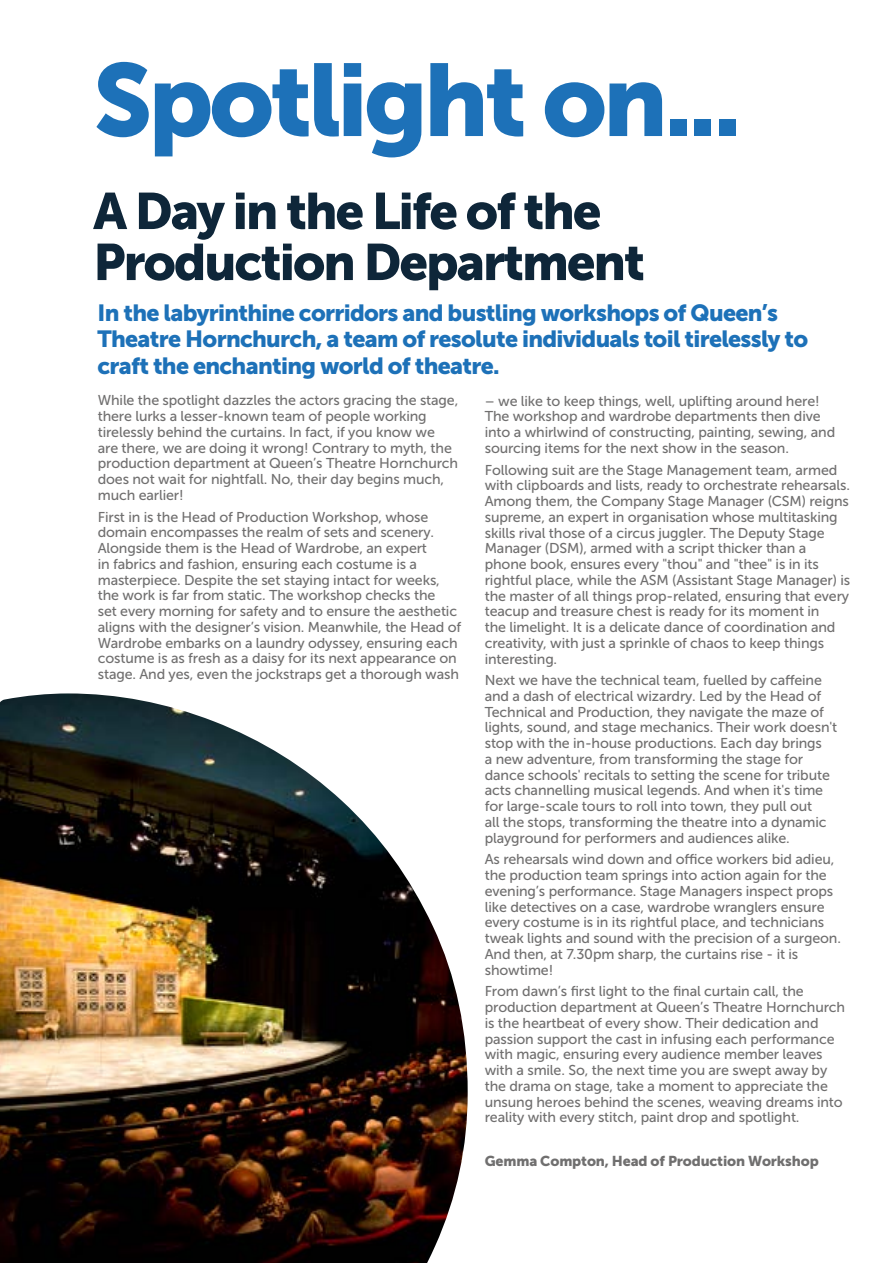
<style>
.page{position:relative;width:893px;height:1263px;background:#fff}
.page>*{position:absolute;margin:0;border:0;box-sizing:border-box;transform-origin:0 0}
.t1{font:102px "Museo Sans 900";letter-spacing:-.04em;color:#1d71b8}
.t2{font:51px/51px "Museo Sans 900";letter-spacing:-.04em;color:#0e2639}
.t3{font:23.25px/26.2px "Museo Sans 900";letter-spacing:-.03em;color:#1d71b8}
.t4{font:14.25px/15.8px "Museo Sans 500";letter-spacing:-.01em;color:#706f6f}
.t5{font:14.25px "Museo Sans 900";letter-spacing:-.01em;color:#706f6f}
</style>
<div class="page">
<img style="left:0;top:693px;width:468px;height:570px">
<h1 class="t1" style="left:93px;top:42px;width:650px">Spotlight on...</h1>
<h2 class="t2" style="left:93px;top:185px;width:553px">A Day in the Life of the<br>Production Department</h2>
<h3 class="t3" style="left:98px;top:300px;width:712px">In the labyrinthine corridors and bustling workshops of Queen’s<br>Theatre Hornchurch, a team of resolute individuals toil tirelessly to craft the enchanting world of theatre.</h3>
<p class="t4" style="left:485px;top:393px;width:352px">– we like to keep things, well, uplifting around here!<br>The workshop and wardrobe departments then dive into a whirlwind of constructing, painting, sewing, and sourcing items for the next show in the season.</p>
<p class="t4" style="left:485px;top:462px;width:367px">Following suit are the Stage Management team, armed with clipboards and lists, ready to orchestrate rehearsals.<br>Among them, the Company Stage Manager (CSM) reigns supreme, an expert in organisation whose multitasking skills rival those of a circus juggler. The Deputy Stage Manager (DSM), armed with a script thicker than a phone book, ensures every "thou" and "thee" is in its rightful place, while the ASM (Assistant Stage Manager) is the master of all things prop-related, ensuring that every teacup and treasure chest is ready for its moment in<br>the limelight. It is a delicate dance of coordination and creativity, with just a sprinkle of chaos to keep things interesting.</p>
<p class="t4" style="left:485px;top:672px;width:354px">Next we have the technical team, fuelled by caffeine and a dash of electrical wizardry. Led by the Head of Technical and Production, they navigate the maze of lights, sound, and stage mechanics. Their work doesn't stop with the in-house productions. Each day brings<br>a new adventure, from transforming the stage for dance schools' recitals to setting the scene for tribute acts channelling musical legends. And when it's time for large-scale tours to roll into town, they pull out<br>all the stops, transforming the theatre into a dynamic playground for performers and audiences alike.</p>
<p class="t4" style="left:485px;top:852px;width:358px">As rehearsals wind down and office workers bid adieu, the production team springs into action again for the evening’s performance. Stage Managers inspect props like detectives on a case, wardrobe wranglers ensure every costume is in its rightful place, and technicians tweak lights and sound with the precision of a surgeon.<br>And then, at 7.30pm sharp, the curtains rise - it is showtime!</p>
<p class="t4" style="left:485px;top:984px;width:362px">From dawn’s first light to the final curtain call, the production department at Queen’s Theatre Hornchurch is the heartbeat of every show. Their dedication and passion support the cast in infusing each performance with magic, ensuring every audience member leaves with a smile. So, the next time you are swept away by the drama on stage, take a moment to appreciate the unsung heroes behind the scenes, weaving dreams into reality with every stitch, paint drop and spotlight.</p>
<p class="t5" style="left:485px;top:1153px;width:336px">Gemma Compton, Head of Production Workshop</p>
<p class="t4" style="left:98px;top:393px;width:362px">While the spotlight dazzles the actors gracing the stage, there lurks a lesser-known team of people working tirelessly behind the curtains. In fact, if you know we are there, we are doing it wrong! Contrary to myth, the production department at Queen’s Theatre Hornchurch does not wait for nightfall. No, their day begins much, much earlier!</p>
<p class="t4" style="left:98px;top:509px;width:365px">First in is the Head of Production Workshop, whose domain encompasses the realm of sets and scenery.<br>Alongside them is the Head of Wardrobe, an expert<br>in fabrics and fashion, ensuring each costume is a masterpiece. Despite the set staying intact for weeks, the work is far from static. The workshop checks the<br>set every morning for safety and to ensure the aesthetic aligns with the designer’s vision. Meanwhile, the Head of Wardrobe embarks on a laundry odyssey, ensuring each costume is as fresh as a daisy for its next appearance on stage. And yes, even the jockstraps get a thorough wash</p>
</div>
